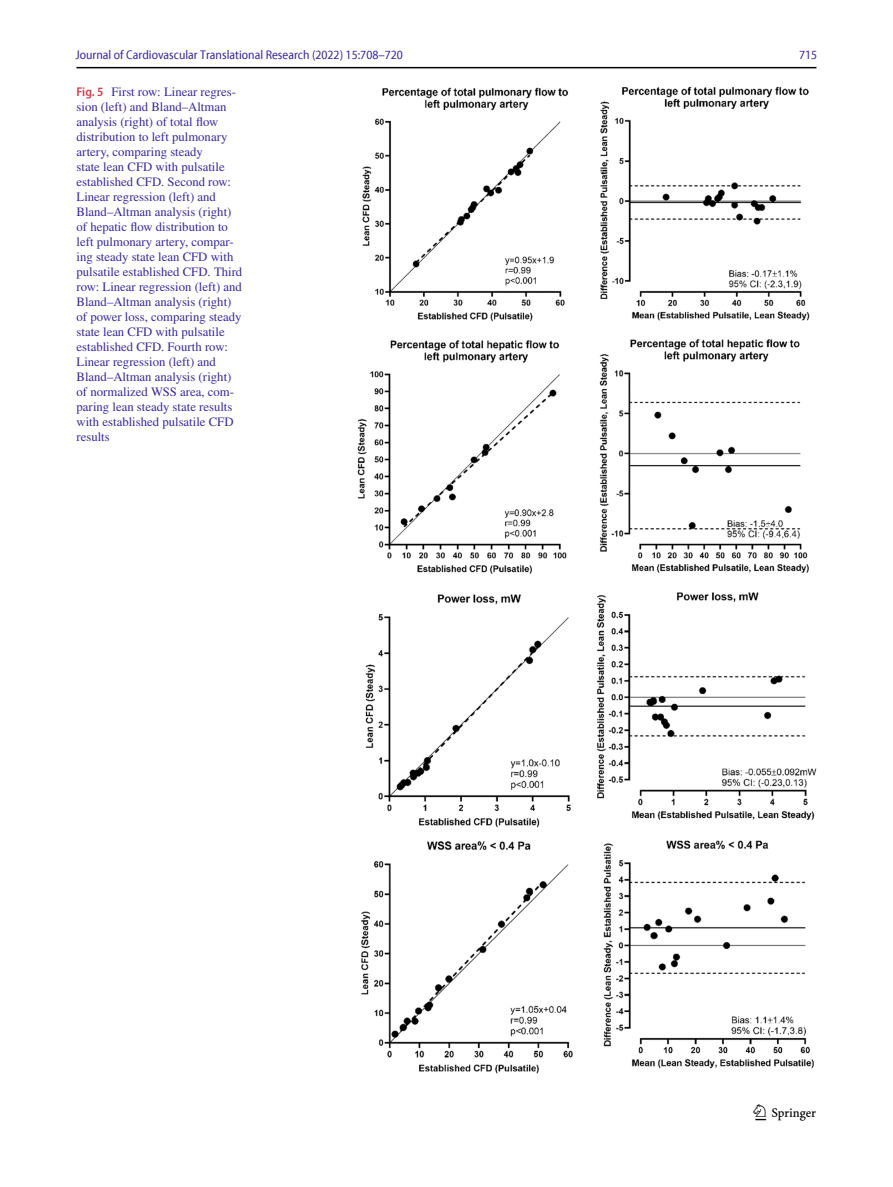
<style>
.page{position:relative;width:893px;height:1187px;background:#fff}
.page>*{position:absolute;margin:0;border:0;box-sizing:border-box;transform-origin:0 0}
.t1{font:22.5px "Springnew Regular 3";color:#000}
.t2{font:12.75px/15px "STIX";color:#392a97}
.t3{font:12.75px "Myriad Pro Unic Semi Condensed 2";color:#3a2a97}
.s1{font-family:"Myriad Pro";font-weight:600;font-stretch:semi-condensed;color:#cc3f4e}
</style>
<div class="page">
<hr style="left:77px;top:67px;width:739px;height:1px;background:#000">
<img style="left:358px;top:87px;width:458px;height:986px">
<p class="t3" style="left:76px;top:50px;width:329px">Journal of Cardiovascular Translational Research (2022) 15:708–720</p>
<p class="t2" style="left:77px;top:85px;width:167px"><span class="s1">Fig. 5</span> First row: Linear regres&shy;sion (left) and Bland–Altman analysis (right) of total flow distribution to left pulmonary artery, comparing steady<br>state lean CFD with pulsatile established CFD. Second row:<br>Linear regression (left) and<br>Bland–Altman analysis (right) of hepatic flow distribution to left pulmonary artery, compar&shy;ing steady state lean CFD with pulsatile established CFD. Third row: Linear regression (left) and<br>Bland–Altman analysis (right) of power loss, comparing steady state lean CFD with pulsatile established CFD. Fourth row:<br>Linear regression (left) and<br>Bland–Altman analysis (right) of normalized WSS area, com&shy;paring lean steady state results with established pulsatile CFD results</p>
<p class="t3" style="left:799px;top:50px;width:20px">715</p>
<h1 class="t1" style="left:755px;top:1104px;width:62px">1 3</h1>
</div>
